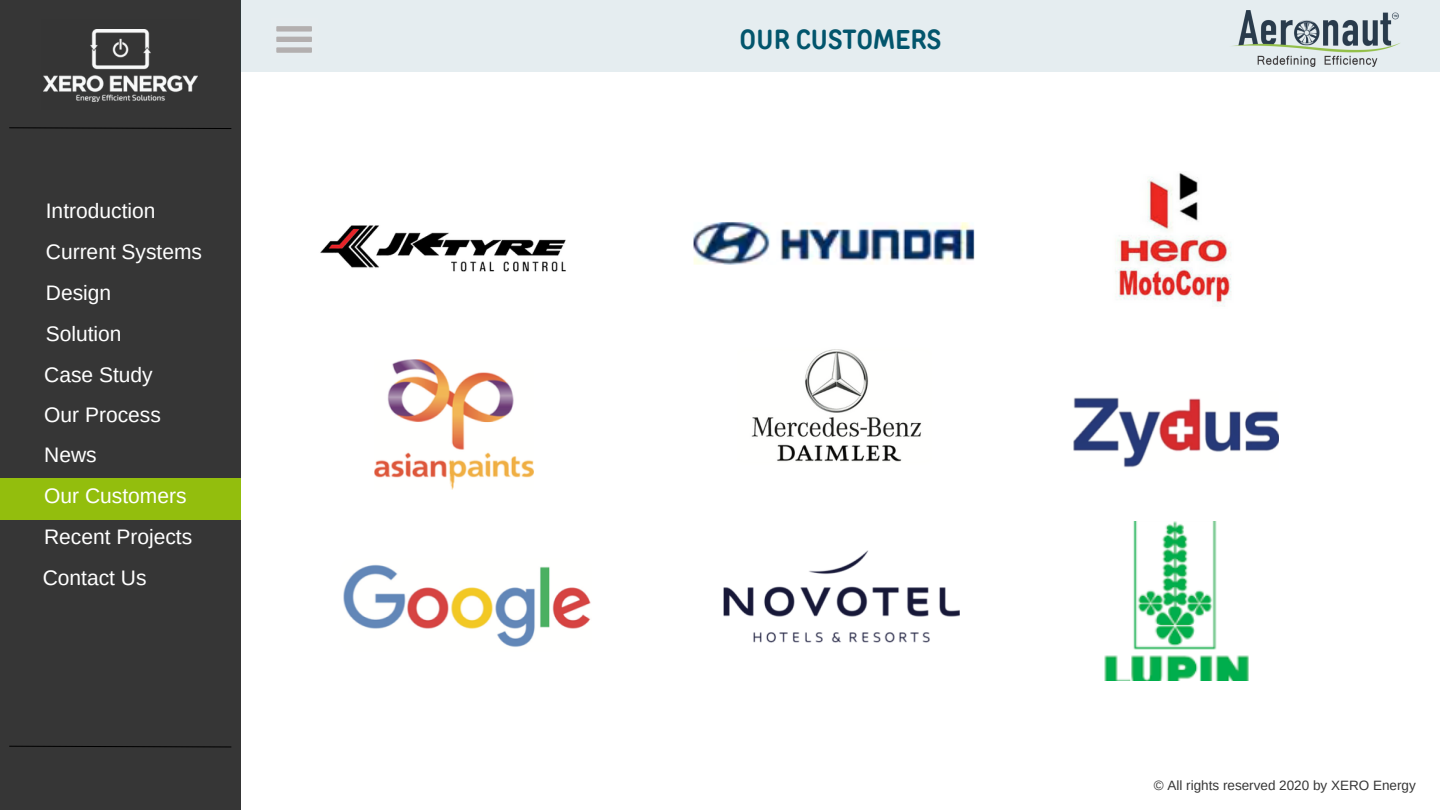
<style>
.page{position:relative;width:1440px;height:810px;background:#fff}
.page>*{position:absolute;margin:0;border:0;box-sizing:border-box;transform-origin:0 0}
.t1{font:700 27px "TT Rounds Condensed";letter-spacing:.01em;color:#02556c}
.t2{font:21px "Arimo";color:#fff}
.t3{font:13.5px "Arimo";color:#363636}
</style>
<div class="page">
<div style="left:0;top:0;width:241px;height:810px;background:#363636"></div>
<div style="left:241px;top:0;width:1199px;height:72px;background:#e5edf0"></div>
<svg style="left:9px;top:127px;width:223px;height:2px"></svg>
<svg style="left:9px;top:745px;width:223px;height:3px"></svg>
<div style="left:0;top:478px;width:241px;height:42px;background:#93be0d"></div>
<img style="left:320px;top:225px;width:246px;height:47px">
<svg style="left:276px;top:26px;width:36px;height:27px"></svg>
<svg style="left:43px;top:29px;width:155px;height:73px"></svg>
<img style="left:1115px;top:172px;width:117px;height:135px">
<img style="left:1104px;top:521px;width:145px;height:159px">
<img style="left:693px;top:222px;width:282px;height:43px">
<img style="left:1232px;top:10px;width:168px;height:56px">
<img style="left:1073px;top:397px;width:206px;height:71px">
<img style="left:751px;top:349px;width:171px;height:113px">
<img style="left:374px;top:359px;width:160px;height:131px">
<img style="left:723px;top:550px;width:237px;height:93px">
<img style="left:343px;top:564px;width:248px;height:83px">
<h2 class="t2" style="left:46px;top:199px;width:111px">Introduction</h2>
<h2 class="t2" style="left:46px;top:240px;width:158px">Current Systems</h2>
<h2 class="t2" style="left:46px;top:281px;width:67px">Design</h2>
<h2 class="t2" style="left:46px;top:322px;width:77px">Solution</h2>
<h2 class="t2" style="left:44px;top:363px;width:110px">Case Study</h2>
<h2 class="t2" style="left:44px;top:403px;width:118px">Our Process</h2>
<h2 class="t2" style="left:44px;top:443px;width:54px">News</h2>
<h1 class="t2" style="left:44px;top:484px;width:144px">Our Customers</h1>
<p class="t2" style="left:44px;top:525px;width:150px">Recent Projects</p>
<p class="t2" style="left:43px;top:566px;width:105px">Contact Us</p>
<h2 class="t1" style="left:739px;top:23px;width:203px">OUR CUSTOMERS</h2>
<h2 class="t3" style="left:1154px;top:778px;width:263px">© All rights reserved 2020 by XERO Energy</h2>
</div>
